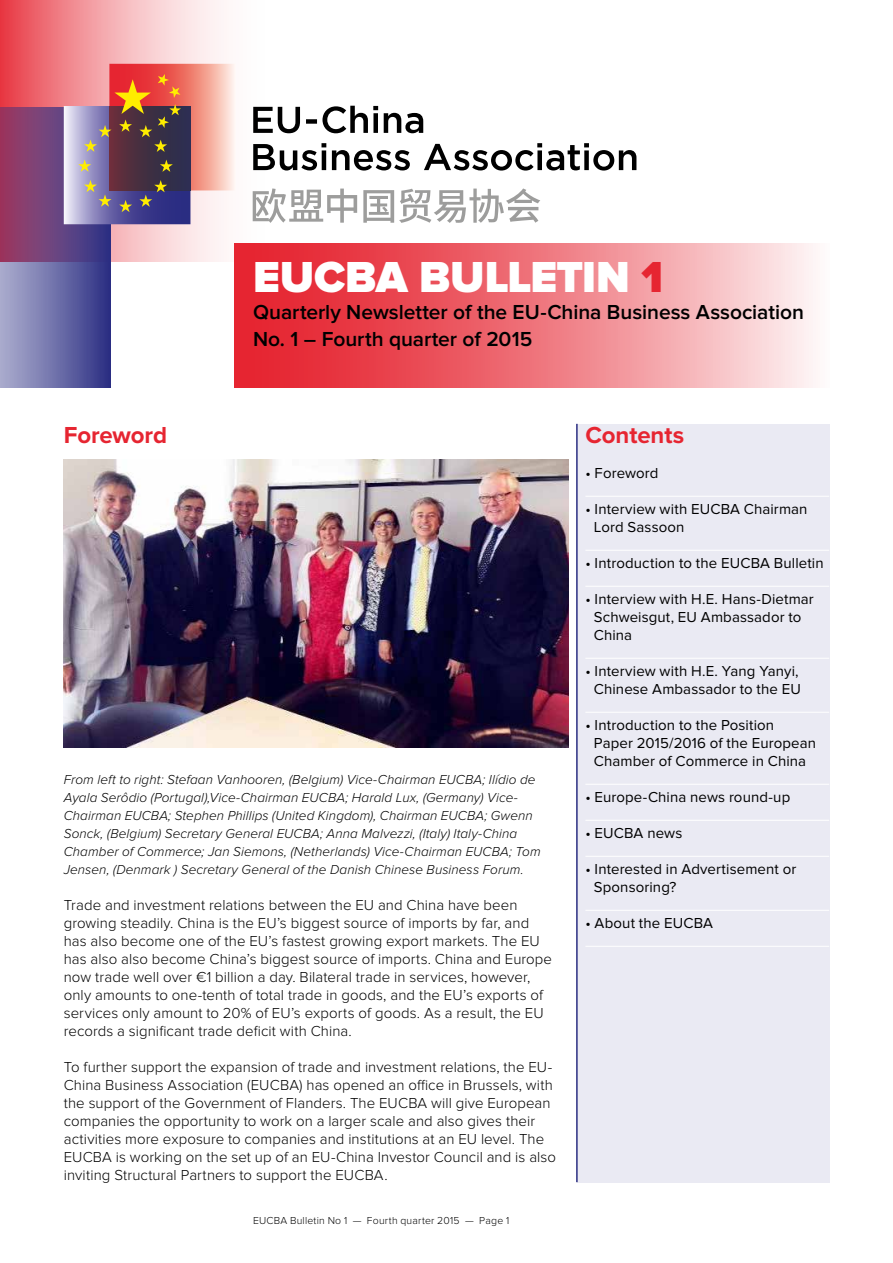
<style>
.page{position:relative;width:893px;height:1263px;background:#fff}
.page>*{position:absolute;margin:0;border:0;box-sizing:border-box;transform-origin:0 0}
.t1{font:900 45px "Proxima Nova";letter-spacing:-.01em;color:#fff}
.t2{font:700 24px "Proxima Nova";letter-spacing:-.005em;color:#e62531}
.t3{font:600 21px/27px "Proxima Nova";letter-spacing:-.005em;color:#000}
.t4{font:300 15px/18px "Proxima Nova";letter-spacing:.005em;color:#000}
.t5{font:15px/18px "Proxima Nova";letter-spacing:.005em;color:#000}
.t6{font:italic 300 13.5px/18px "Proxima Nova";letter-spacing:.005em;color:#000}
.t7{font:300 10.5px "Proxima Nova";letter-spacing:.02em;color:#000}
.s1{color:#e62531}
</style>
<div class="page">
<svg style="left:0;top:0;width:272px;height:262px"></svg>
<svg style="left:0;top:107px;width:111px;height:281px;background:#735991"></svg>
<div style="left:577px;top:424px;width:252px;height:758px;background:#eaeaf3"></div>
<svg style="left:234px;top:244px;width:579px;height:144px;background:#ef787f"></svg>
<svg style="left:64px;top:64px;width:172px;height:160px;background:#ab7e86"></svg>
<svg style="left:253px;top:188px;width:287px;height:35px"></svg>
<svg style="left:253px;top:143px;width:383px;height:28px"></svg>
<svg style="left:253px;top:106px;width:170px;height:27px"></svg>
<hr style="left:585px;top:496px;width:244px;height:1px;background:#fff">
<hr style="left:585px;top:550px;width:244px;height:1px;background:#fff">
<hr style="left:585px;top:586px;width:244px;height:1px;background:#fff">
<hr style="left:585px;top:658px;width:244px;height:1px;background:#fff">
<hr style="left:585px;top:712px;width:244px;height:1px;background:#fff">
<hr style="left:585px;top:784px;width:244px;height:1px;background:#fff">
<hr style="left:585px;top:820px;width:244px;height:1px;background:#fff">
<hr style="left:585px;top:856px;width:244px;height:1px;background:#fff">
<hr style="left:585px;top:910px;width:244px;height:1px;background:#fff">
<hr style="left:585px;top:946px;width:244px;height:1px;background:#fff">
<img style="left:64px;top:460px;width:504px;height:288px">
<hr style="left:576px;top:424px;width:2px;height:758px;background:#2a2d82">
<h1 class="t1" style="left:253px;top:251px;width:412px">EUCBA BULLETIN <span class="s1">1</span></h1>
<h3 class="t3" style="left:253px;top:299px;width:552px">Quarterly Newsletter of the EU-China Business Association<br>No. 1 – Fourth quarter of 2015</h3>
<h2 class="t2" style="left:64px;top:421px;width:105px">Foreword</h2>
<p class="t6" style="left:64px;top:771px;width:478px">From left to right: Stefaan Vanhooren, (Belgium) Vice-Chairman EUCBA; Ilídio de Ayala Serôdio (Portugal),Vice-Chairman EUCBA; Harald Lux, (Germany) Vice-Chairman EUCBA; Stephen Phillips (United Kingdom), Chairman EUCBA; Gwenn Sonck, (Belgium) Secretary General EUCBA; Anna Malvezzi, (Italy) Italy-China Chamber of Commerce; Jan Siemons, (Netherlands) Vice-Chairman EUCBA; Tom Jensen, (Denmark ) Secretary General of the Danish Chinese Business Forum.</p>
<p class="t4" style="left:64px;top:896px;width:490px">Trade and investment relations between the EU and China have been growing steadily. China is the EU’s biggest source of imports by far, and has also become one of the EU’s fastest growing export markets. The EU has also also become China’s biggest source of imports. China and Europe now trade well over €1 billion a day. Bilateral trade in services, however, only amounts to one-tenth of total trade in goods, and the EU’s exports of services only amount to 20% of EU’s exports of goods. As a result, the EU records a significant trade deficit with China.</p>
<p class="t4" style="left:64px;top:1058px;width:494px">To further support the expansion of trade and investment relations, the EU-China Business Association (EUCBA) has opened an office in Brussels, with the support of the Government of Flanders. The EUCBA will give European companies the opportunity to work on a larger scale and also gives their activities more exposure to companies and institutions at an EU level. The EUCBA is working on the set up of an EU-China Investor Council and is also inviting Structural Partners to support the EUCBA.</p>
<p class="t7" style="left:253px;top:1215px;width:258px">EUCBA Bulletin No 1 — Fourth quarter 2015 — Page 1</p>
<h2 class="t2" style="left:585px;top:421px;width:100px">Contents</h2>
<p class="t5" style="left:585px;top:464px;width:75px">• Foreword</p>
<p class="t5" style="left:594px;top:500px;width:215px;text-indent:-9px">• Interview with EUCBA Chairman<br>Lord Sassoon</p>
<p class="t5" style="left:585px;top:554px;width:240px">• Introduction to the EUCBA Bulletin</p>
<p class="t5" style="left:594px;top:590px;width:221px;text-indent:-9px">• Interview with H.E. Hans-Dietmar<br>Schweisgut, EU Ambassador to<br>China</p>
<p class="t5" style="left:585px;top:662px;width:217px;text-align:center">• Interview with H.E. Yang Yanyi,<br>Chinese Ambassador to the EU</p>
<p class="t5" style="left:594px;top:716px;width:224px;text-indent:-9px">• Introduction to the Position<br>Paper 2015/2016 of the European<br>Chamber of Commerce in China</p>
<p class="t5" style="left:585px;top:788px;width:206px">• Europe-China news round-up</p>
<p class="t5" style="left:585px;top:824px;width:98px">• EUCBA news</p>
<p class="t5" style="left:594px;top:860px;width:204px;text-indent:-9px">• Interested in Advertisement or<br>Sponsoring?</p>
<p class="t5" style="left:585px;top:914px;width:129px">• About the EUCBA</p>
</div>
